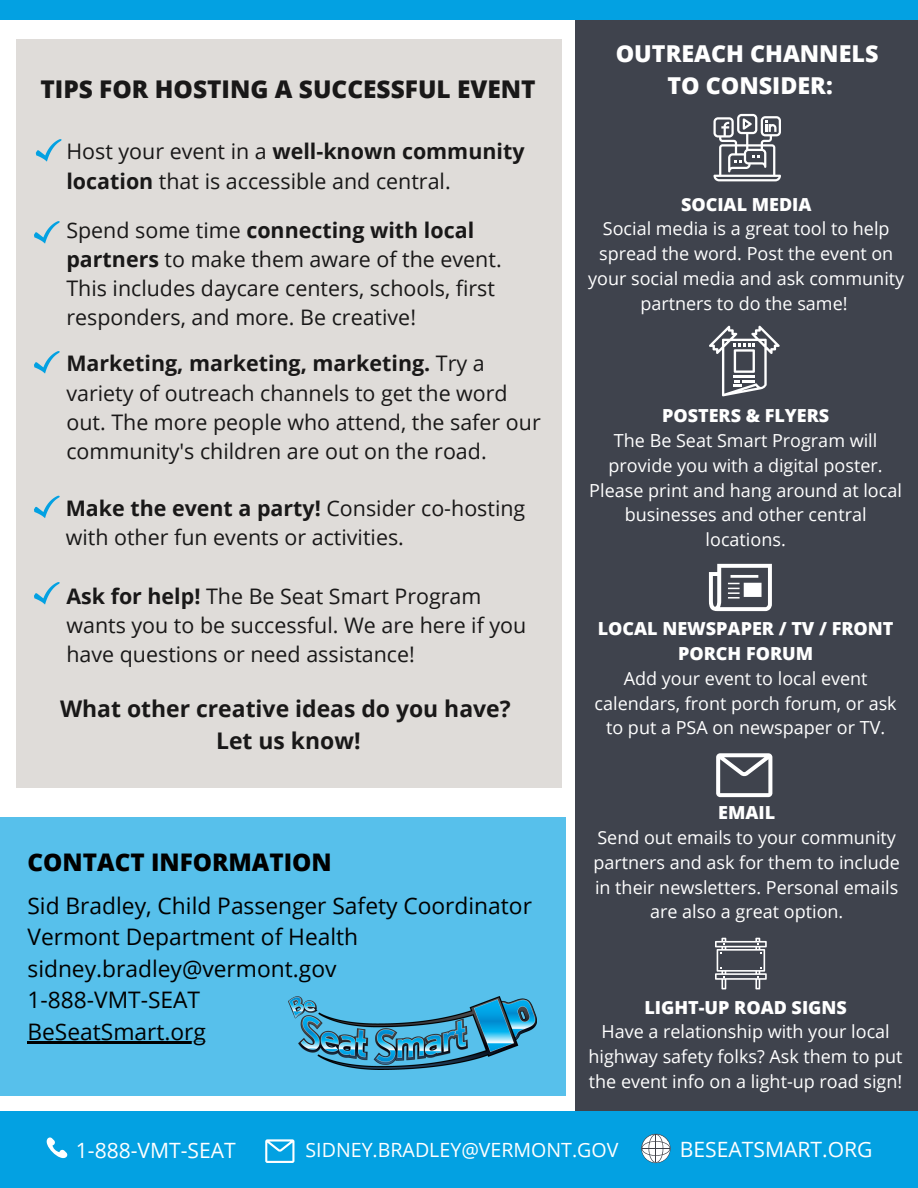
<style>
.page{position:relative;width:918px;height:1188px;background:#fff}
.page>*{position:absolute;margin:0;border:0;box-sizing:border-box;transform-origin:0 0}
.t1{font:800 24.45px "Open Sans";color:#191818}
.t2{font:800 24.3px "Open Sans";color:#000}
.t3{font:800 23.25px "Open Sans";color:#fff}
.t4{font:700 22.95px "Open Sans";color:#191818}
.t5{font:22.8px "Open Sans";color:#000}
.t6{font:21.45px/29.2px "Open Sans";color:#191818}
.t7{font:21.15px "Open Sans";color:#fff}
.t8{font:19.65px "Open Sans";color:#fff}
.t9{font:18px/24.8px "Open Sans";color:#fff;text-align:center}
.t10{font:800 18px/24.8px "Open Sans";color:#fff;text-align:center}
.s1{font-weight:700}
</style>
<div class="page">
<div style="left:0;top:817px;width:566px;height:279px;background:#57c0eb"></div>
<div style="left:575px;top:0;width:343px;height:1188px;background:#3f434d"></div>
<div style="left:0;top:0;width:918px;height:20px;background:#03a1e2"></div>
<div style="left:16px;top:40px;width:545px;height:748px;background:#dfdcd9"></div>
<div style="left:0;top:1111px;width:918px;height:77px;background:#03a1e2"></div>
<svg style="left:46px;top:1137px;width:22px;height:22px"></svg>
<svg style="left:265px;top:1139px;width:30px;height:24px"></svg>
<svg style="left:641px;top:1134px;width:30px;height:29px"></svg>
<img style="left:288px;top:996px;width:249px;height:73px">
<svg style="left:713px;top:114px;width:68px;height:67px"></svg>
<svg style="left:709px;top:326px;width:71px;height:70px"></svg>
<svg style="left:709px;top:564px;width:63px;height:47px"></svg>
<svg style="left:716px;top:753px;width:56px;height:44px"></svg>
<svg style="left:715px;top:938px;width:52px;height:51px"></svg>
<svg style="left:36px;top:139px;width:26px;height:23px"></svg>
<svg style="left:34px;top:221px;width:26px;height:23px"></svg>
<svg style="left:34px;top:351px;width:26px;height:23px"></svg>
<svg style="left:34px;top:496px;width:26px;height:22px"></svg>
<svg style="left:34px;top:582px;width:26px;height:23px"></svg>
<hr style="left:27px;top:1042px;width:179px;height:2px;background:#000">
<p class="t1" style="left:40px;top:72px;width:497px">TIPS FOR HOSTING A SUCCESSFUL EVENT</p>
<p class="t6" style="left:66px;top:136px;width:460px">Host your event in a <span class="s1">well-known community location</span> that is accessible and central.</p>
<p class="t6" style="left:66px;top:215px;width:437px">Spend some time <span class="s1">connecting with local partners</span> to make them aware of the event.<br>This includes daycare centers, schools, first responders, and more. Be creative!</p>
<p class="t6" style="left:66px;top:348px;width:476px"><span class="s1">Marketing, marketing, marketing.</span> Try a variety of outreach channels to get the word out. The more people who attend, the safer our community's children are out on the road.</p>
<p class="t6" style="left:66px;top:493px;width:461px"><span class="s1">Make the event a party!</span> Consider co-hosting with other fun events or activities.</p>
<p class="t6" style="left:66px;top:581px;width:461px"><span class="s1">Ask for help!</span> The Be Seat Smart Program wants you to be successful. We are here if you have questions or need assistance!</p>
<p class="t4" style="left:60px;top:693px;width:452px">What other creative ideas do you have?</p>
<p class="t4" style="left:216px;top:724px;width:146px">Let us know!</p>
<p class="t2" style="left:27px;top:845px;width:306px">CONTACT INFORMATION</p>
<p class="t5" style="left:27px;top:889px;width:506px">Sid Bradley, Child Passenger Safety Coordinator</p>
<p class="t5" style="left:27px;top:921px;width:332px">Vermont Department of Health</p>
<p class="t5" style="left:27px;top:952px;width:310px">sidney.bradley@vermont.gov</p>
<p class="t5" style="left:27px;top:984px;width:174px">1-888-VMT-SEAT</p>
<p class="t5" style="left:27px;top:1015px;width:180px">BeSeatSmart.org</p>
<p class="t3" style="left:616px;top:38px;width:264px">OUTREACH CHANNELS</p>
<p class="t3" style="left:667px;top:69px;width:167px">TO CONSIDER:</p>
<p class="t10" style="left:681px;top:191px;width:132px">SOCIAL MEDIA</p>
<p class="t9" style="left:588px;top:216px;width:318px">Social media is a great tool to help spread the word. Post the event on your social media and ask community partners to do the same!</p>
<p class="t10" style="left:662px;top:403px;width:169px">POSTERS &amp; FLYERS</p>
<p class="t9" style="left:589px;top:428px;width:314px">The Be Seat Smart Program will provide you with a digital poster.<br>Please print and hang around at local businesses and other central locations.</p>
<p class="t10" style="left:598px;top:616px;width:297px">LOCAL NEWSPAPER / TV / FRONT<br>PORCH FORUM</p>
<p class="t9" style="left:595px;top:666px;width:304px">Add your event to local event calendars, front porch forum, or ask to put a PSA on newspaper or TV.</p>
<p class="t10" style="left:718px;top:800px;width:59px">EMAIL</p>
<p class="t9" style="left:593px;top:825px;width:308px">Send out emails to your community partners and ask for them to include in their newsletters. Personal emails are also a great option.</p>
<p class="t10" style="left:644px;top:994px;width:204px">LIGHT-UP ROAD SIGNS</p>
<p class="t9" style="left:589px;top:1019px;width:316px">Have a relationship with your local highway safety folks? Ask them to put the event info on a light-up road sign!</p>
<p class="t8" style="left:130px;top:1130px;width:137px">+123-456-7890</p>
<p class="t8" style="left:315px;top:1130px;width:238px">hello@reallygreatsite.com</p>
<p class="t8" style="left:588px;top:1130px;width:226px">www.reallygreatsite.com</p>
<p class="t7" style="left:76px;top:1135px;width:162px">1-888-VMT-SEAT</p>
<p class="t8" style="left:306px;top:1136px;width:314px">SIDNEY.BRADLEY@VERMONT.GOV</p>
<p class="t7" style="left:680px;top:1135px;width:194px">BESEATSMART.ORG</p>
</div>
